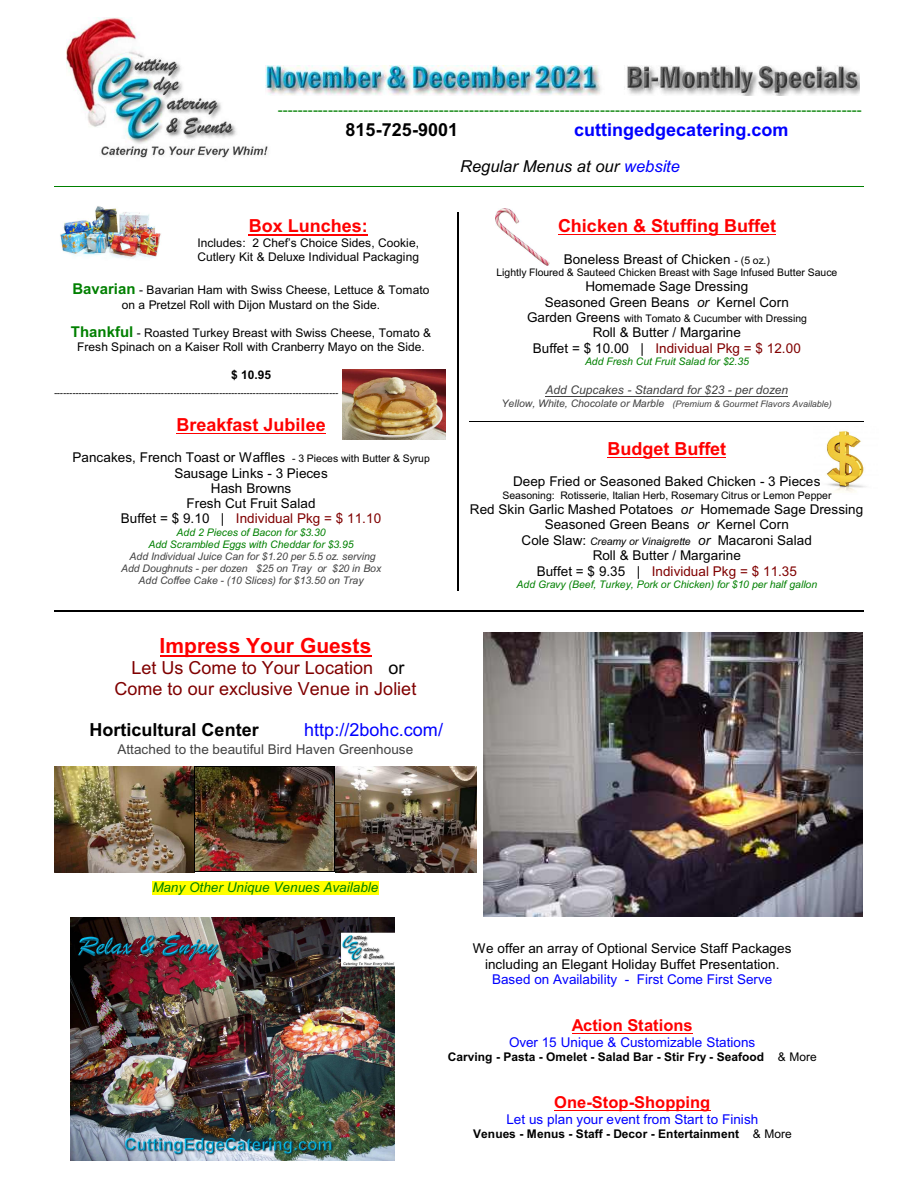
<style>
.page{position:relative;width:918px;height:1188px;background:#fff}
.page>*{position:absolute;margin:0;border:0;box-sizing:border-box;transform-origin:0 0}
.t1{font:700 21px "Arial";color:#f00}
.t2{font:700 18px "Arial";color:#f00}
.t3{font:18px/20.7px "Arial";color:#800000;text-align:center}
.t4{font:700 18px "Arial";color:#000}
.t5{font:700 18px "Arial";color:#00f}
.t6{font:18px "Arial";color:#00f}
.t7{font:700 16.5px "Arial";color:#f00}
.t8{font:italic 16.5px "Arial";color:#000}
.t9{font:15px "Arial";color:#008000}
.t10{font:13.5px/15.3px "Arial";color:#000;text-align:center}
.t11{font:13.5px "Arial";color:#00f}
.t12{font:13.5px "Arial";color:#424242}
.t13{font:italic 13.5px "Arial";color:#008000}
.t14{font:12px/14.5px "Arial";color:#000;text-align:center}
.t15{font:700 12px "Arial";color:#000}
.t16{font:italic 12px "Arial";color:#424242}
.t17{font:10.5px "Arial";color:#000}
.t18{font:italic 10.5px/12px "Arial";color:#008000;text-align:center}
.t19{font:italic 10.5px/12px "Arial";color:#424242;text-align:center}
.t20{font:italic 9px "Arial";color:#000}
.t21{font:italic 9px "Arial";color:#424242}
.s1{color:#00f}
.s2{font-weight:700;font-size:15px;color:#008000}
.s3{font-size:10.5px}
.s4{color:#800000}
.s5{color:#000}
.s6{font-style:italic}
.s7{font-size:13.5px}
.s8{font-style:italic;font-size:10.5px}
.s9{font-weight:400}
</style>
<div class="page">
<hr style="left:458px;top:212px;width:1px;height:378px;background:#000">
<img style="left:67px;top:18px;width:203px;height:140px">
<img style="left:495px;top:208px;width:55px;height:58px">
<img style="left:826px;top:431px;width:40px;height:62px">
<img style="left:265px;top:66px;width:595px;height:30px">
<img style="left:342px;top:369px;width:103px;height:71px">
<img style="left:54px;top:767px;width:422px;height:105px">
<img style="left:484px;top:633px;width:378px;height:283px">
<img style="left:60px;top:206px;width:101px;height:53px">
<img style="left:70px;top:918px;width:324px;height:243px">
<hr style="left:249px;top:235px;width:119px;height:1px;background:#f00">
<hr style="left:176px;top:433px;width:150px;height:1px;background:#f00">
<hr style="left:558px;top:234px;width:218px;height:1px;background:#f00">
<hr style="left:546px;top:396px;width:242px;height:1px;background:#424242">
<hr style="left:608px;top:457px;width:118px;height:1px;background:#f00">
<hr style="left:160px;top:656px;width:212px;height:1px;background:#f00">
<div style="left:152px;top:881px;width:227px;height:14px;background:#ff0"></div>
<hr style="left:572px;top:1033px;width:121px;height:1px;background:#f00">
<hr style="left:554px;top:1110px;width:156px;height:1px;background:#f00">
<hr style="left:54px;top:186px;width:810px;height:1px;background:#008000">
<hr style="left:470px;top:421px;width:394px;height:1px;background:#000">
<hr style="left:54px;top:610px;width:810px;height:1px;background:#000">
<p class="t9" style="left:278px;top:104px;width:586px">--------------------------------------------------------------------------------------------------------------------</p>
<h2 class="t4" style="left:346px;top:122px;width:114px">815-725-9001</h2>
<h2 class="t5" style="left:574px;top:122px;width:216px">cuttingedgecatering.com</h2>
<p class="t8" style="left:460px;top:160px;width:221px">Regular Menus at our <span class="s1">website</span></p>
<h2 class="t2" style="left:249px;top:219px;width:121px">Box Lunches:</h2>
<p class="t14" style="left:197px;top:237px;width:223px;line-height:13.8px;text-align:left">Includes: 2 Chef’s Choice Sides, Cookie,<br>Cutlery Kit &amp; Deluxe Individual Packaging</p>
<p class="t14" style="left:72px;top:284px;width:359px"><span class="s2">Bavarian</span> - Bavarian Ham with Swiss Cheese, Lettuce &amp; Tomato on a Pretzel Roll with Dijon Mustard on the Side.</p>
<p class="t14" style="left:71px;top:326px;width:362px"><span class="s2">Thankful</span> - Roasted Turkey Breast with Swiss Cheese, Tomato &amp;<br>Fresh Spinach on a Kaiser Roll with Cranberry Mayo on the Side.</p>
<p class="t15" style="left:231px;top:371px;width:42px">$ 10.95</p>
<p class="t20" style="left:54px;top:389px;width:286px">---------------------------------------------------------------------------------------------</p>
<h2 class="t2" style="left:176px;top:417px;width:151px">Breakfast Jubilee</h2>
<p class="t10" style="left:73px;top:451px;width:359px">Pancakes, French Toast or Waffles <span class="s3">- 3 Pieces with Butter &amp; Syrup<br></span>Sausage Links - 3 Pieces<br>Hash Browns<br>Fresh Cut Fruit Salad<br>Buffet = $ 9.10 | <span class="s4">Individual Pkg = $ 11.10</span></p>
<p class="t18" style="left:148px;top:527px;width:207px">Add 2 Pieces of Bacon for $3.30<br>Add Scrambled Eggs with Cheddar for $3.95</p>
<p class="t19" style="left:121px;top:551px;width:262px">Add Individual Juice Can for $1.20 per 5.5 oz. serving<br>Add Doughnuts - per dozen $25 on Tray or $20 in Box<br>Add Coffee Cake - (10 Slices) for $13.50 on Tray</p>
<h1 class="t1" style="left:160px;top:638px;width:213px">Impress Your Guests</h1>
<h2 class="t3" style="left:114px;top:659px;width:303px">Let Us Come to Your Location <span class="s5">or<br></span>Come to our exclusive Venue in Joliet</h2>
<h2 class="t4" style="left:90px;top:723px;width:171px">Horticultural Center</h2>
<h2 class="t6" style="left:304px;top:723px;width:140px">http://2bohc.com/</h2>
<p class="t12" style="left:118px;top:744px;width:297px">Attached to the beautiful Bird Haven Greenhouse</p>
<h2 class="t2" style="left:558px;top:219px;width:220px">Chicken &amp; Stuffing Buffet</h2>
<p class="t10" style="left:564px;top:253px;width:208px">Boneless Breast of Chicken <span class="s3">- (5 oz.)</span></p>
<p class="t17" style="left:496px;top:269px;width:342px">Lightly Floured &amp; Sauteed Chicken Breast with Sage Infused Butter Sauce</p>
<p class="t10" style="left:545px;top:280px;width:246px">Homemade Sage Dressing<br>Seasoned Green Beans <span class="s6">or</span> Kernel Corn</p>
<p class="t17" style="left:527px;top:314px;width:281px"><span class="s7">Garden Greens</span> with Tomato &amp; Cucumber with Dressing</p>
<p class="t10" style="left:533px;top:326px;width:269px">Roll &amp; Butter / Margarine<br>Buffet = $ 10.00 | <span class="s4">Individual Pkg = $ 12.00</span></p>
<p class="t18" style="left:585px;top:356px;width:165px">Add Fresh Cut Fruit Salad for $2.35</p>
<p class="t16" style="left:546px;top:385px;width:244px">Add Cupcakes - Standard for $23 - per dozen</p>
<p class="t21" style="left:502px;top:400px;width:332px"><span class="s3">Yellow, White, Chocolate or Marble</span> (Premium &amp; Gourmet Flavors Available)</p>
<h2 class="t2" style="left:608px;top:442px;width:120px">Budget Buffet</h2>
<p class="t10" style="left:513px;top:475px;width:309px">Deep Fried or Seasoned Baked Chicken - 3 Pieces</p>
<p class="t17" style="left:503px;top:491px;width:331px">Seasoning: Rotisserie, Italian Herb, Rosemary Citrus or Lemon Pepper</p>
<p class="t10" style="left:470px;top:503px;width:395px">Red Skin Garlic Mashed Potatoes <span class="s6">or</span> Homemade Sage Dressing Seasoned Green Beans <span class="s6">or</span> Kernel Corn<br>Cole Slaw: <span class="s8">Creamy or Vinaigrette</span> <span class="s6">or</span> Macaroni Salad<br>Roll &amp; Butter / Margarine<br>Buffet = $ 9.35 | <span class="s4">Individual Pkg = $ 11.35</span></p>
<p class="t18" style="left:517px;top:580px;width:302px">Add Gravy (Beef, Turkey, Pork or Chicken) for $10 per half gallon</p>
<p class="t13" style="left:152px;top:882px;width:227px">Many Other Unique Venues Available</p>
<p class="t10" style="left:473px;top:942px;width:320px">We offer an array of Optional Service Staff Packages including an Elegant Holiday Buffet Presentation.</p>
<p class="t11" style="left:492px;top:974px;width:282px">Based on Availability - First Come First Serve</p>
<p class="t7" style="left:572px;top:1018px;width:122px">Action Stations</p>
<p class="t11" style="left:509px;top:1037px;width:248px">Over 15 Unique &amp; Customizable Stations</p>
<p class="t15" style="left:448px;top:1052px;width:370px">Carving - Pasta - Omelet - Salad Bar - Stir Fry - Seafood <span class="s9">&amp; More</span></p>
<p class="t7" style="left:554px;top:1096px;width:158px">One-Stop-Shopping</p>
<p class="t11" style="left:506px;top:1114px;width:254px">Let us plan your event from Start to Finish</p>
<p class="t15" style="left:473px;top:1130px;width:320px">Venues - Menus - Staff - Decor - Entertainment <span class="s9">&amp; More</span></p>
</div>
